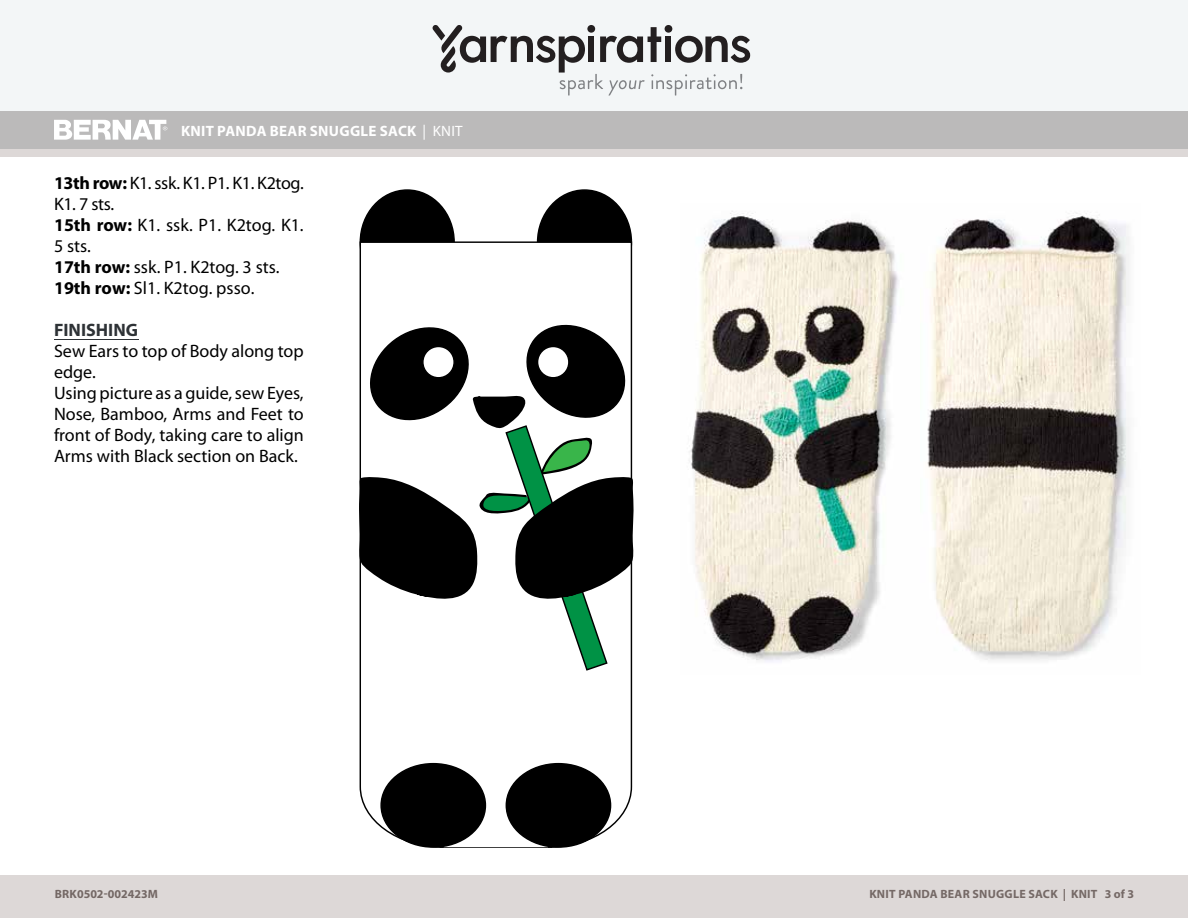
<style>
.page{position:relative;width:1188px;height:918px;background:#fff}
.page>*{position:absolute;margin:0;border:0;box-sizing:border-box;transform-origin:0 0}
.t1{font:18px/21px "Myriad Pro";color:#000}
.Pattern_Title{font:700 15px "Myriad Pro";letter-spacing:.02em;color:#fff}
.t2{font:700 12px "Myriad Pro";letter-spacing:.02em;color:#746865}
.t3{font:700 12px "Myriad Pro";letter-spacing:.02em;color:#756966}
.t4{font:700 12px "Myriad Pro";color:#746865}
.t5{font:12px "Myriad Pro";color:#746865}
.s1{font-weight:400}
.s2{font-weight:700}
.s3{font-weight:700;color:#2e3236}
</style>
<div class="page">
<div style="left:0;top:111px;width:1188px;height:38px;background:#bababa"></div>
<div style="left:0;top:0;width:1188px;height:111px;background:#f3f6f7"></div>
<svg style="left:433px;top:25px;width:318px;height:71px"></svg>
<div style="left:0;top:874px;width:1188px;height:44px;background:#ddd8d7"></div>
<div style="left:0;top:149px;width:1188px;height:8px;background:#ddd8d7"></div>
<svg style="left:54px;top:120px;width:113px;height:20px"></svg>
<hr style="left:54px;top:339px;width:84px;height:1px;background:#2e3236">
<div style="left:538px;top:190px;width:93px;height:104px;background:#000;border-radius:50%"></div>
<div style="left:360px;top:190px;width:94px;height:104px;background:#000;border-radius:50%"></div>
<svg style="left:359px;top:241px;width:274px;height:607px"></svg>
<div style="left:381px;top:764px;width:104px;height:83px;background:#000;border-radius:50%"></div>
<div style="left:506px;top:764px;width:105px;height:83px;background:#000;border-radius:50%"></div>
<svg style="left:359px;top:319px;width:275px;height:353px"></svg>
<img style="left:689px;top:211px;width:210px;height:451px">
<img style="left:927px;top:213px;width:202px;height:447px">
<p class="Pattern_Title" style="left:181px;top:121px;width:283px">KNIT PANDA BEAR SNUGGLE SACK <span class="s1">| KNIT</span></p>
<p class="t1" style="left:54px;top:172px;width:251px"><span class="s2">13th row:</span> K1. ssk. K1. P1. K1. K2tog.<br>K1. 7 sts.<br><span class="s2">15th row:</span> K1. ssk. P1. K2tog. K1.<br>5 sts.<br><span class="s2">17th row:</span> ssk. P1. K2tog. 3 sts.<br><span class="s2">19th row:</span> Sl1. K2tog. psso.</p>
<p class="t1" style="left:54px;top:319px;width:251px"><span class="s3">FINISHING<br></span>Sew Ears to top of Body along top edge.<br>Using picture as a guide, sew Eyes,<br>Nose, Bamboo, Arms and Feet to front of Body, taking care to align<br>Arms with Black section on Back.</p>
<p class="Pattern_Title" style="left:181px;top:121px;width:112px">MESH TOP <span class="s1">| KNIT</span></p>
<p class="t4" style="left:55px;top:886px;width:105px">BRK0502-002423M</p>
<p class="t3" style="left:869px;top:886px;width:266px">KNIT PANDA BEAR SNUGGLE SACK | KNIT 3 of 3</p>
<p class="t2" style="left:846px;top:887px;width:267px">GRANNY STRAWBERRY DISHCLOTH | <span class="s1">CROCHE 1</span></p>
<p class="t5" style="left:1128px;top:887px;width:8px">1</p>
</div>
